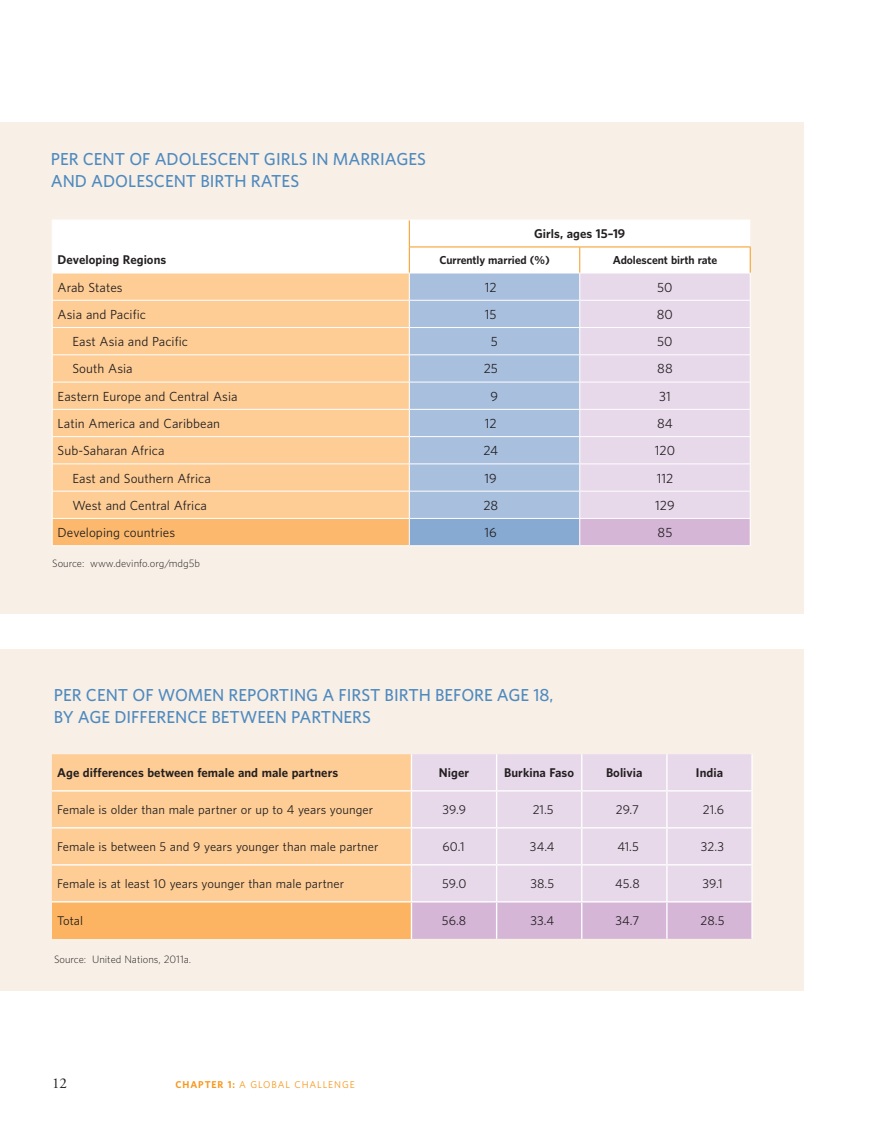
<style>
.page{position:relative;width:891px;height:1134px;background:#fff}
.page>*{position:absolute;margin:0;border:0;box-sizing:border-box;transform-origin:0 0}
.t1{font:600 15.75px/21.8px "UNFPA";color:#4f8abf}
.t2{font:15px "Adobe Garamond";color:#231f20}
.t3{font:12px "UNFPA Text";letter-spacing:.005em;color:#231f20}
.t4{font:11.55px "UNFPA Text";letter-spacing:.005em;color:#231f20}
.t5{font:700 11.55px "UNFPA";letter-spacing:.005em;color:#231f20}
.t6{font:700 10.5px "UNFPA";letter-spacing:-.005em;color:#231f20}
.t7{font:300 9.75px "UNFPA";color:#231f20}
.t8{font:9px "UNFPA Text";letter-spacing:.1em;color:#f8981d}
.s1{font-family:"UNFPA";font-weight:700}
</style>
<div class="page">
<div style="left:0;top:122px;width:803px;height:492px;background:#f8f0e7"></div>
<hr style="left:52px;top:545px;width:357px;height:1px;background:#fff">
<hr style="left:409px;top:545px;width:171px;height:1px;background:#fff">
<hr style="left:580px;top:545px;width:171px;height:1px;background:#fff">
<svg style="left:52px;top:220px;width:699px;height:325px"></svg>
<hr style="left:580px;top:247px;width:171px;height:1px;background:#f8981d">
<hr style="left:409px;top:247px;width:171px;height:1px;background:#f8981d">
<div style="left:0;top:649px;width:803px;height:341px;background:#f8f0e7"></div>
<div style="left:52px;top:754px;width:359px;height:147px;background:#fecd95"></div>
<div style="left:412px;top:754px;width:339px;height:147px;background:#e7d8ea"></div>
<div style="left:52px;top:902px;width:359px;height:37px;background:#fcb462"></div>
<div style="left:412px;top:903px;width:339px;height:36px;background:#d5b6d7"></div>
<hr style="left:411px;top:754px;width:1px;height:36px;background:#fff">
<hr style="left:411px;top:792px;width:1px;height:35px;background:#fff">
<hr style="left:411px;top:829px;width:1px;height:35px;background:#fff">
<hr style="left:411px;top:866px;width:1px;height:35px;background:#fff">
<hr style="left:411px;top:903px;width:1px;height:36px;background:#fff">
<hr style="left:52px;top:790px;width:359px;height:2px;background:#fff">
<hr style="left:411px;top:790px;width:86px;height:2px;background:#fff">
<hr style="left:497px;top:790px;width:85px;height:2px;background:#fff">
<hr style="left:582px;top:790px;width:85px;height:2px;background:#fff">
<hr style="left:667px;top:790px;width:86px;height:2px;background:#fff">
<hr style="left:52px;top:827px;width:359px;height:2px;background:#fff">
<hr style="left:411px;top:827px;width:86px;height:2px;background:#fff">
<hr style="left:497px;top:827px;width:85px;height:2px;background:#fff">
<hr style="left:582px;top:827px;width:85px;height:2px;background:#fff">
<hr style="left:667px;top:827px;width:86px;height:2px;background:#fff">
<hr style="left:52px;top:864px;width:359px;height:2px;background:#fff">
<hr style="left:411px;top:864px;width:86px;height:2px;background:#fff">
<hr style="left:497px;top:864px;width:85px;height:2px;background:#fff">
<hr style="left:582px;top:864px;width:85px;height:2px;background:#fff">
<hr style="left:667px;top:864px;width:86px;height:2px;background:#fff">
<hr style="left:52px;top:901px;width:359px;height:2px;background:#fff">
<hr style="left:411px;top:901px;width:86px;height:2px;background:#fff">
<hr style="left:497px;top:901px;width:85px;height:2px;background:#fff">
<hr style="left:582px;top:901px;width:85px;height:2px;background:#fff">
<hr style="left:667px;top:901px;width:86px;height:2px;background:#fff">
<hr style="left:496px;top:754px;width:1px;height:36px;background:#fff">
<hr style="left:581px;top:754px;width:1px;height:36px;background:#fff">
<hr style="left:666px;top:754px;width:2px;height:36px;background:#fff">
<hr style="left:751px;top:754px;width:2px;height:36px;background:#fff">
<hr style="left:496px;top:792px;width:1px;height:35px;background:#fff">
<hr style="left:581px;top:792px;width:1px;height:35px;background:#fff">
<hr style="left:666px;top:792px;width:2px;height:35px;background:#fff">
<hr style="left:751px;top:792px;width:2px;height:35px;background:#fff">
<hr style="left:496px;top:829px;width:1px;height:35px;background:#fff">
<hr style="left:581px;top:829px;width:1px;height:35px;background:#fff">
<hr style="left:666px;top:829px;width:2px;height:35px;background:#fff">
<hr style="left:751px;top:829px;width:2px;height:35px;background:#fff">
<hr style="left:496px;top:866px;width:1px;height:35px;background:#fff">
<hr style="left:581px;top:866px;width:1px;height:35px;background:#fff">
<hr style="left:666px;top:866px;width:2px;height:35px;background:#fff">
<hr style="left:751px;top:866px;width:2px;height:35px;background:#fff">
<hr style="left:496px;top:903px;width:1px;height:36px;background:#fff">
<hr style="left:581px;top:903px;width:1px;height:36px;background:#fff">
<hr style="left:666px;top:903px;width:2px;height:36px;background:#fff">
<hr style="left:751px;top:903px;width:2px;height:36px;background:#fff">
<h1 class="t1" style="left:51px;top:147px;width:377px">PER CENT OF ADOLESCENT GIRLS IN MARRIAGES<br>AND ADOLESCENT BIRTH RATES</h1>
<p class="t5" style="left:58px;top:252px;width:110px">Developing Regions</p>
<p class="t5" style="left:534px;top:226px;width:93px">Girls, ages 15–19</p>
<p class="t6" style="left:439px;top:253px;width:112px">Currently married (%)</p>
<p class="t6" style="left:613px;top:253px;width:106px">Adolescent birth rate</p>
<p class="t3" style="left:58px;top:279px;width:67px">Arab States</p>
<p class="t3" style="left:485px;top:279px;width:13px">12</p>
<p class="t3" style="left:657px;top:279px;width:17px">50</p>
<p class="t3" style="left:58px;top:307px;width:90px">Asia and Pacific</p>
<p class="t3" style="left:485px;top:307px;width:13px">15</p>
<p class="t3" style="left:657px;top:307px;width:18px">80</p>
<p class="t3" style="left:72px;top:334px;width:117px">East Asia and Pacific</p>
<p class="t3" style="left:491px;top:334px;width:9px">5</p>
<p class="t3" style="left:657px;top:334px;width:17px">50</p>
<p class="t3" style="left:72px;top:361px;width:62px">South Asia</p>
<p class="t3" style="left:484px;top:361px;width:16px">25</p>
<p class="t3" style="left:657px;top:361px;width:17px">88</p>
<p class="t3" style="left:58px;top:388px;width:182px">Eastern Europe and Central Asia</p>
<p class="t3" style="left:491px;top:388px;width:9px">9</p>
<p class="t3" style="left:659px;top:388px;width:13px">31</p>
<p class="t3" style="left:58px;top:416px;width:164px">Latin America and Caribbean</p>
<p class="t3" style="left:485px;top:416px;width:13px">12</p>
<p class="t3" style="left:657px;top:416px;width:17px">84</p>
<p class="t3" style="left:58px;top:443px;width:108px">Sub-Saharan Africa</p>
<p class="t3" style="left:483px;top:443px;width:16px">24</p>
<p class="t3" style="left:655px;top:443px;width:22px">120</p>
<p class="t3" style="left:73px;top:470px;width:140px">East and Southern Africa</p>
<p class="t3" style="left:485px;top:470px;width:14px">19</p>
<p class="t3" style="left:657px;top:470px;width:18px">112</p>
<p class="t3" style="left:73px;top:497px;width:136px">West and Central Africa</p>
<p class="t3" style="left:483px;top:497px;width:16px">28</p>
<p class="t3" style="left:655px;top:497px;width:21px">129</p>
<p class="t3" style="left:58px;top:525px;width:119px">Developing countries</p>
<p class="t3" style="left:485px;top:525px;width:14px">16</p>
<p class="t3" style="left:658px;top:525px;width:16px">85</p>
<p class="t7" style="left:52px;top:557px;width:149px">Source: www.devinfo.org/mdg5b</p>
<h1 class="t1" style="left:54px;top:683px;width:501px">PER CENT OF WOMEN REPORTING A FIRST BIRTH BEFORE AGE 18,<br>BY AGE DIFFERENCE BETWEEN PARTNERS</h1>
<p class="t5" style="left:57px;top:765px;width:282px">Age differences between female and male partners</p>
<p class="t5" style="left:439px;top:765px;width:32px">Niger</p>
<p class="t5" style="left:504px;top:765px;width:71px">Burkina Faso</p>
<p class="t5" style="left:606px;top:765px;width:38px">Bolivia</p>
<p class="t5" style="left:696px;top:765px;width:29px">India</p>
<p class="t4" style="left:57px;top:802px;width:317px">Female is older than male partner or up to 4 years younger</p>
<p class="t4" style="left:443px;top:802px;width:25px">39.9</p>
<p class="t4" style="left:533px;top:802px;width:22px">21.5</p>
<p class="t4" style="left:616px;top:802px;width:25px">29.7</p>
<p class="t4" style="left:703px;top:802px;width:23px">21.6</p>
<p class="t4" style="left:57px;top:839px;width:323px">Female is between 5 and 9 years younger than male partner</p>
<p class="t4" style="left:443px;top:839px;width:23px">60.1</p>
<p class="t4" style="left:530px;top:839px;width:26px">34.4</p>
<p class="t4" style="left:617px;top:839px;width:23px">41.5</p>
<p class="t4" style="left:701px;top:839px;width:25px">32.3</p>
<p class="t4" style="left:57px;top:876px;width:288px">Female is at least 10 years younger than male partner</p>
<p class="t4" style="left:442px;top:876px;width:26px">59.0</p>
<p class="t4" style="left:530px;top:876px;width:25px">38.5</p>
<p class="t4" style="left:615px;top:876px;width:26px">45.8</p>
<p class="t4" style="left:702px;top:876px;width:22px">39.1</p>
<p class="t4" style="left:57px;top:913px;width:27px">Total</p>
<p class="t4" style="left:442px;top:913px;width:26px">56.8</p>
<p class="t4" style="left:531px;top:913px;width:25px">33.4</p>
<p class="t4" style="left:616px;top:913px;width:25px">34.7</p>
<p class="t4" style="left:701px;top:913px;width:25px">28.5</p>
<p class="t7" style="left:54px;top:953px;width:139px">Source: United Nations, 2011a.</p>
<p class="t2" style="left:52px;top:1075px;width:16px">12</p>
<p class="t8" style="left:176px;top:1078px;width:181px"><span class="s1">CHAPTER 1:</span> A GLOBAL CHALLENGE</p>
</div>
